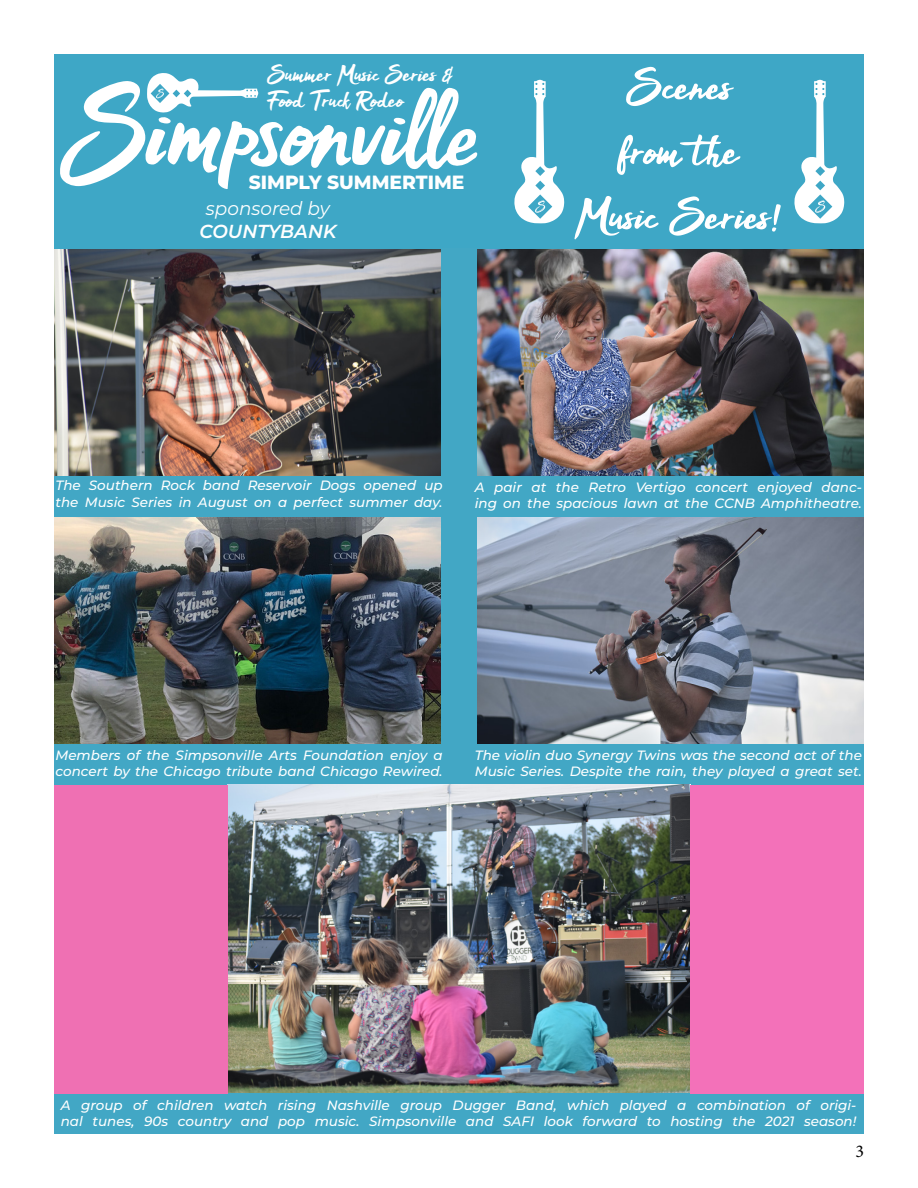
<style>
.page{position:relative;width:918px;height:1188px;background:#fff}
.page>*{position:absolute;margin:0;border:0;box-sizing:border-box;transform-origin:0 0}
.t1{font:54px/64.8px "Mak Dah";color:#fff;text-align:center}
.t2{font:27.9px/26.1px "Mak Dah";color:#fff}
.t3{font:800 19.2px "Montserrat";color:#fff}
.t4{font:italic 18.9px "Montserrat";color:#fff}
.t5{font:italic 600 18.9px "Montserrat";color:#fff}
.t6{font:18px "Minion Pro";color:#000}
.t7{font:italic 500 13.5px/16.2px "Montserrat";color:#fff}
</style>
<div class="page">
<div style="left:54px;top:54px;width:810px;height:195px;background:#3ea7c6"></div>
<svg style="left:60px;top:81px;width:417px;height:108px"></svg>
<svg style="left:147px;top:73px;width:111px;height:39px"></svg>
<svg style="left:514px;top:80px;width:50px;height:143px"></svg>
<svg style="left:794px;top:80px;width:50px;height:143px"></svg>
<img style="left:55px;top:249px;width:386px;height:228px">
<img style="left:476px;top:249px;width:387px;height:228px">
<img style="left:476px;top:517px;width:388px;height:227px">
<img style="left:54px;top:517px;width:387px;height:227px">
<div style="left:54px;top:477px;width:810px;height:40px;background:#42a7c5"></div>
<div style="left:441px;top:248px;width:35px;height:497px;background:#42a7c5"></div>
<div style="left:54px;top:744px;width:810px;height:41px;background:#42a7c5"></div>
<img style="left:228px;top:785px;width:462px;height:309px">
<div style="left:54px;top:1094px;width:810px;height:40px;background:#42a7c5"></div>
<div style="left:54px;top:785px;width:174px;height:309px;background:#ef70b3"></div>
<div style="left:690px;top:785px;width:174px;height:309px;background:#f371b9"></div>
<h2 class="t2" style="left:267px;top:63px;width:188px">Summer Music Series &amp;<br>Food Truck Rodeo</h2>
<h3 class="t3" style="left:249px;top:168px;width:217px">SIMPLY SUMMERTIME</h3>
<h3 class="t4" style="left:206px;top:196px;width:125px">sponsored by</h3>
<h3 class="t5" style="left:199px;top:218px;width:139px">COUNTYBANK</h3>
<h1 class="t1" style="left:576px;top:57px;width:208px">Scenes<br>from the<br>Music Series!</h1>
<p class="t7" style="left:56px;top:477px;width:389px">The Southern Rock band Reservoir Dogs opened up the Music Series in August on a perfect summer day.</p>
<p class="t7" style="left:475px;top:478px;width:389px">A pair at the Retro Vertigo concert enjoyed danc&shy;ing on the spacious lawn at the CCNB Amphitheatre.</p>
<p class="t7" style="left:56px;top:746px;width:389px">Members of the Simpsonville Arts Foundation enjoy a concert by the Chicago tribute band Chicago Rewired.</p>
<p class="t7" style="left:475px;top:746px;width:389px">The violin duo Synergy Twins was the second act of the<br>Music Series. Despite the rain, they played a great set.</p>
<p class="t7" style="left:61px;top:1096px;width:797px">A group of children watch rising Nashville group Dugger Band, which played a combination of origi&shy;nal tunes, 90s country and pop music. Simpsonville and SAFI look forward to hosting the 2021 season!</p>
<h3 class="t6" style="left:855px;top:1139px;width:10px">3</h3>
</div>
